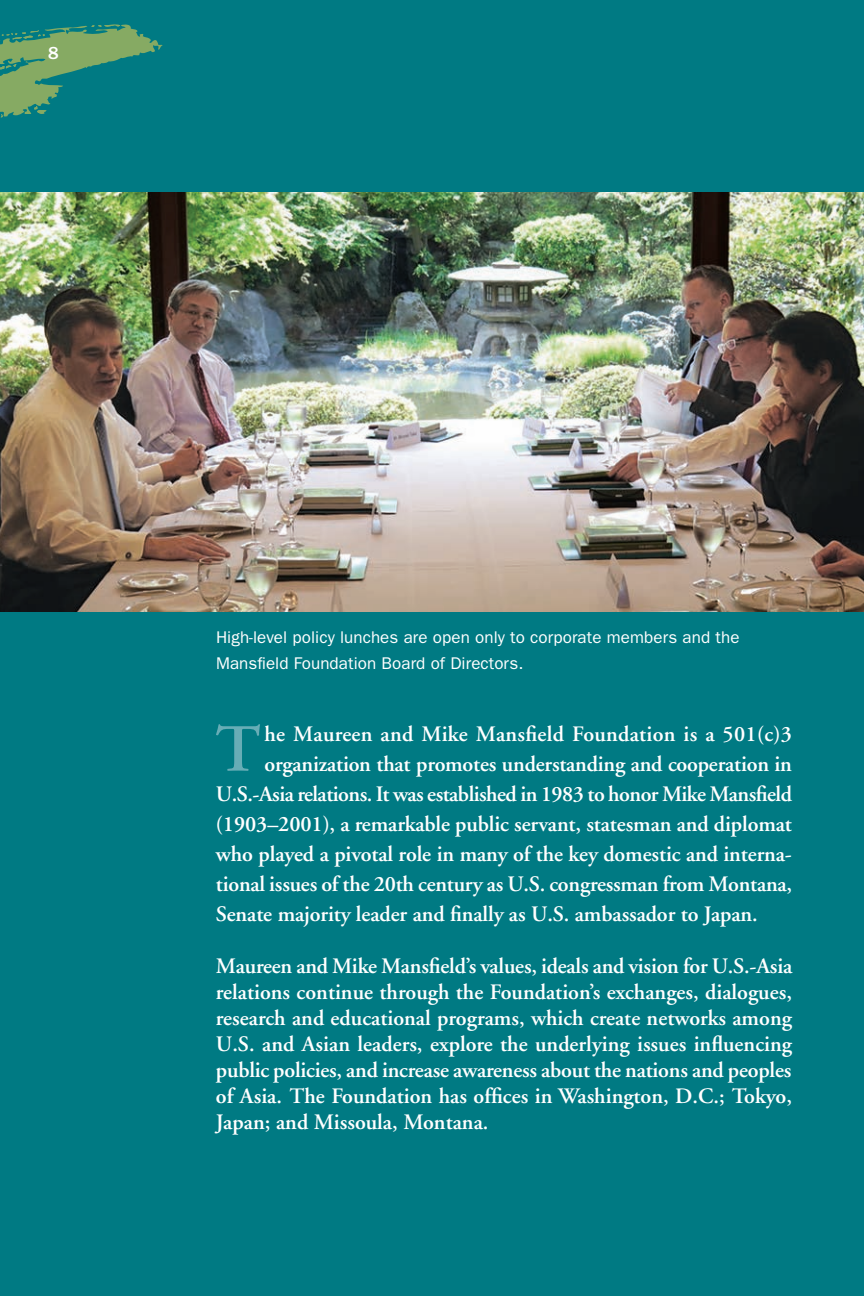
<style>
.page{position:relative;width:864px;height:1296px;background:#fff}
.page>*{position:absolute;margin:0;border:0;box-sizing:border-box;transform-origin:0 0}
.t1{font:600 67.2px "Adobe Garamond";color:#67adb6}
.t2{font:600 22px/26px "Adobe Garamond";letter-spacing:-.005em;color:#fff;text-align:justify}
.t3{font:600 22px "Adobe Garamond";letter-spacing:-.025em;color:#fff}
.t4{font:500 18px "Franklin Gothic";color:#fff}
.t5{font:17px/26px "Franklin Gothic";letter-spacing:.005em;color:#fff}
</style>
<div class="page">
<div style="left:0;top:72px;width:864px;height:1224px;background:#007a83"></div>
<img style="left:0;top:192px;width:864px;height:420px">
<div style="left:0;top:0;width:864px;height:90px;background:#007a83"></div>
<svg style="left:0;top:24px;width:163px;height:94px"></svg>
<p class="t4" style="left:48px;top:43px;width:12px">8</p>
<p class="t5" style="left:216px;top:624px;width:525px">High-level policy lunches are open only to corporate members and the<br>Mansfield Foundation Board of Directors.</p>
<h1 class="t1" style="left:215px;top:712px;width:47px">T</h1>
<p class="t2" style="left:265px;top:721px;width:529px">he Maureen and Mike Mansfield Foundation is a 501(c)3</p>
<p class="t2" style="left:265px;top:751px;width:529px">organization that promotes understanding and cooperation in</p>
<p class="t3" style="left:216px;top:782px;width:578px">U.S.-Asia relations. It was established in 1983 to honor Mike Mansfield</p>
<p class="t2" style="left:216px;top:811px;width:578px">(1903–2001), a remarkable public servant, statesman and diplomat</p>
<p class="t2" style="left:216px;top:841px;width:578px">who played a pivotal role in many of the key domestic and interna-</p>
<p class="t2" style="left:216px;top:871px;width:578px">tional issues of the 20th century as U.S. congressman from Montana,</p>
<p class="t2" style="left:216px;top:901px;width:543px">Senate majority leader and finally as U.S. ambassador to Japan.</p>
<p class="t2" style="left:216px;top:953px;width:578px">Maureen and Mike Mansfield’s values, ideals and vision for U.S.-Asia relations continue through the Foundation’s exchanges, dialogues, research and educational programs, which create networks among U.S. and Asian leaders, explore the underlying issues influencing public policies, and increase awareness about the nations and peoples of Asia. The Foundation has offices in Washington, D.C.; Tokyo, Japan; and Missoula, Montana.</p>
</div>
